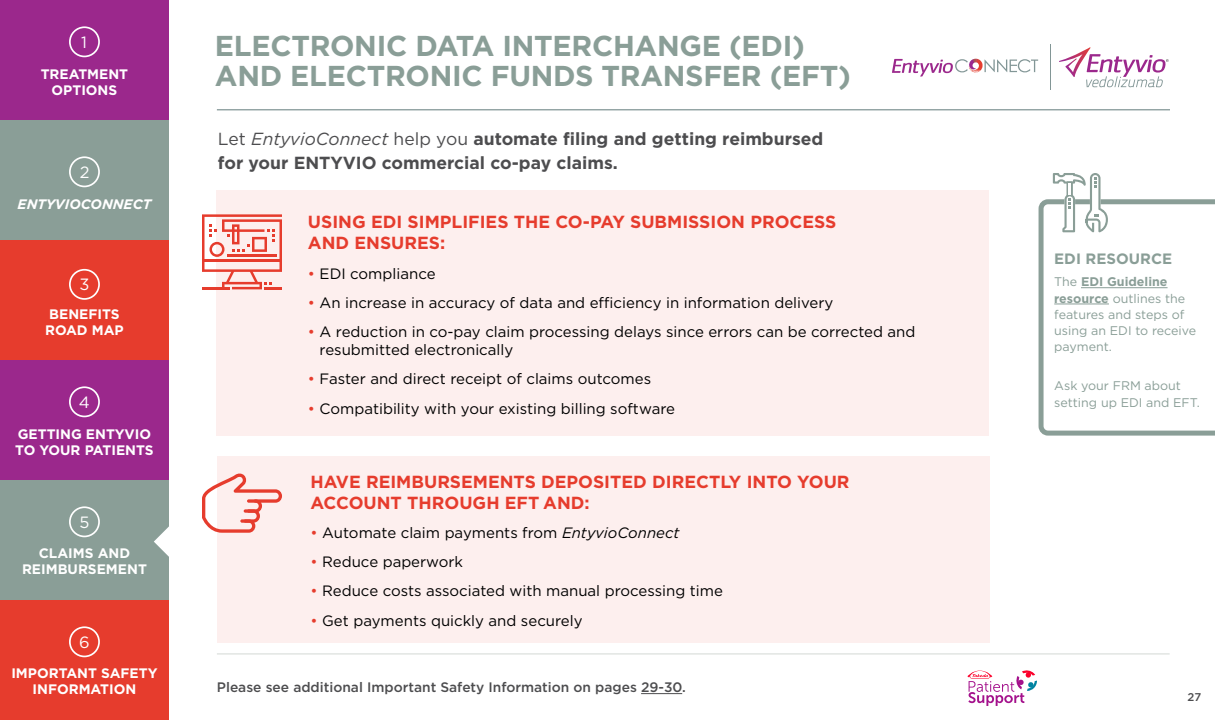
<style>
.page{position:relative;width:1215px;height:720px;background:#fff}
.page>*{position:absolute;margin:0;border:0;box-sizing:border-box;transform-origin:0 0}
.t1{font:700 28.75px/30px "Gotham";letter-spacing:-.01em;color:#8a9e97}
.t2{font:700 17.5px/21px "Gotham";color:#e63c2d}
.t3{font:700 17.5px/23.8px "Gotham";color:#4d4d4f}
.t4{font:16.38px "Gotham";color:#fff}
.t5{font:15px/18px "Gotham";color:#000}
.t6{font:700 15px "Gotham";color:#8a9e97}
.t7{font:700 13.75px/16.5px "Gotham";color:#fff;text-align:center}
.t8{font:500 13.75px "Gotham";color:#4d4d4f}
.t9{font:italic 700 13.75px "Gotham";color:#fff}
.t10{font:12.5px/16.2px "Gotham";color:#8a9e97}
.t11{font:500 11.25px "Gotham";color:#4d4d4f}
.s1{font-weight:400}
.s2{font-weight:400;font-style:italic}
.s3{color:#e63c2d}
.s4{font-style:italic}
.s5{font-weight:700}
</style>
<div class="page">
<hr style="left:217px;top:109px;width:953px;height:1px;background:#829696">
<hr style="left:217px;top:653px;width:953px;height:2px;background:#dce0dd">
<div style="left:0;top:120px;width:169px;height:120px;background:#8a9e97"></div>
<div style="left:0;top:240px;width:169px;height:120px;background:#e63c2d"></div>
<div style="left:0;top:360px;width:169px;height:120px;background:#9b288c"></div>
<div style="left:0;top:480px;width:169px;height:120px;background:#8a9e97"></div>
<div style="left:0;top:600px;width:169px;height:120px;background:#e63c2d"></div>
<div style="left:0;top:0;width:169px;height:120px;background:#9b288c"></div>
<div style="left:69px;top:26px;width:31px;height:31px;border:2px solid #fff;border-radius:50%"></div>
<div style="left:69px;top:156px;width:31px;height:31px;border:2px solid #fff;border-radius:50%"></div>
<div style="left:69px;top:269px;width:31px;height:31px;border:2px solid #fff;border-radius:50%"></div>
<div style="left:69px;top:386px;width:31px;height:31px;border:2px solid #fff;border-radius:50%"></div>
<div style="left:69px;top:506px;width:31px;height:31px;border:2px solid #fff;border-radius:50%"></div>
<div style="left:69px;top:626px;width:31px;height:31px;border:2px solid #fff;border-radius:50%"></div>
<svg style="left:967px;top:670px;width:70px;height:36px"></svg>
<svg style="left:1059px;top:47px;width:110px;height:40px"></svg>
<svg style="left:892px;top:59px;width:146px;height:18px"></svg>
<hr style="left:1050px;top:44px;width:1px;height:46px;background:#829696">
<hr style="left:641px;top:693px;width:41px;height:1px;background:#4d4d4f">
<svg style="left:1039px;top:199px;width:176px;height:237px"></svg>
<svg style="left:1053px;top:173px;width:55px;height:59px"></svg>
<hr style="left:1081px;top:287px;width:87px;height:1px;background:#8a9e97">
<hr style="left:1054px;top:304px;width:55px;height:1px;background:#8a9e97">
<div style="left:216px;top:190px;width:773px;height:246px;background:#fdefee"></div>
<svg style="left:202px;top:214px;width:80px;height:75px"></svg>
<div style="left:217px;top:456px;width:773px;height:187px;background:#fdefee"></div>
<svg style="left:202px;top:473px;width:80px;height:60px"></svg>
<svg style="left:154px;top:526px;width:15px;height:31px"></svg>
<p class="t4" style="left:81px;top:31px;width:7px">1</p>
<p class="t7" style="left:41px;top:66px;width:89px">TREATMENT<br>OPTIONS</p>
<p class="t4" style="left:80px;top:161px;width:11px">2</p>
<p class="t9" style="left:18px;top:195px;width:135px">ENTYVIOCONNECT</p>
<p class="t4" style="left:79px;top:274px;width:12px">3</p>
<p class="t7" style="left:45px;top:306px;width:80px">BENEFITS<br>ROAD MAP</p>
<p class="t4" style="left:79px;top:391px;width:12px">4</p>
<p class="t7" style="left:15px;top:426px;width:140px;text-align:left">GETTING ENTYVIO<br>TO YOUR PATIENTS</p>
<p class="t4" style="left:79px;top:511px;width:11px">5</p>
<p class="t7" style="left:22px;top:544px;width:126px">CLAIMS AND<br>REIMBURSEMENT</p>
<p class="t4" style="left:79px;top:631px;width:12px">6</p>
<p class="t7" style="left:11px;top:664px;width:148px">IMPORTANT SAFETY<br>INFORMATION</p>
<h1 class="t1" style="left:215px;top:31px;width:638px">ELECTRONIC DATA INTERCHANGE (EDI)<br>AND ELECTRONIC FUNDS TRANSFER (EFT)</h1>
<p class="t3" style="left:218px;top:127px;width:607px"><span class="s1">Let</span> <span class="s2">EntyvioConnect</span> <span class="s1">help you</span> automate filing and getting reimbursed for your ENTYVIO commercial co-pay claims.</p>
<p class="t2" style="left:308px;top:212px;width:530px">USING EDI SIMPLIFIES THE CO-PAY SUBMISSION PROCESS<br>AND ENSURES:</p>
<p class="t5" style="left:308px;top:264px;width:129px"><span class="s3">•</span> EDI compliance</p>
<p class="t5" style="left:308px;top:293px;width:527px"><span class="s3">•</span> An increase in accuracy of data and efficiency in information delivery</p>
<p class="t5" style="left:320px;top:323px;width:597px;text-indent:-12px"><span class="s3">•</span> A reduction in co-pay claim processing delays since errors can be corrected and resubmitted electronically</p>
<p class="t5" style="left:308px;top:370px;width:345px"><span class="s3">•</span> Faster and direct receipt of claims outcomes</p>
<p class="t5" style="left:308px;top:399px;width:369px"><span class="s3">•</span> Compatibility with your existing billing software</p>
<p class="t2" style="left:311px;top:471px;width:541px">HAVE REIMBURSEMENTS DEPOSITED DIRECTLY INTO YOUR<br>ACCOUNT THROUGH EFT AND:</p>
<p class="t5" style="left:311px;top:523px;width:370px"><span class="s3">•</span> Automate claim payments from <span class="s4">EntyvioConnect</span></p>
<p class="t5" style="left:311px;top:552px;width:154px"><span class="s3">•</span> Reduce paperwork</p>
<p class="t5" style="left:311px;top:582px;width:414px"><span class="s3">•</span> Reduce costs associated with manual processing time</p>
<p class="t5" style="left:311px;top:611px;width:274px"><span class="s3">•</span> Get payments quickly and securely</p>
<p class="t8" style="left:217px;top:678px;width:471px">Please see additional Important Safety Information on pages 29-30.</p>
<p class="t6" style="left:1054px;top:249px;width:119px">EDI RESOURCE</p>
<p class="t10" style="left:1054px;top:274px;width:144px">The <span class="s5">EDI Guideline resource</span> outlines the features and steps of using an EDI to receive payment.</p>
<p class="t10" style="left:1054px;top:377px;width:147px">Ask your FRM about setting up EDI and EFT.</p>
<p class="t11" style="left:1188px;top:690px;width:15px">27</p>
</div>
